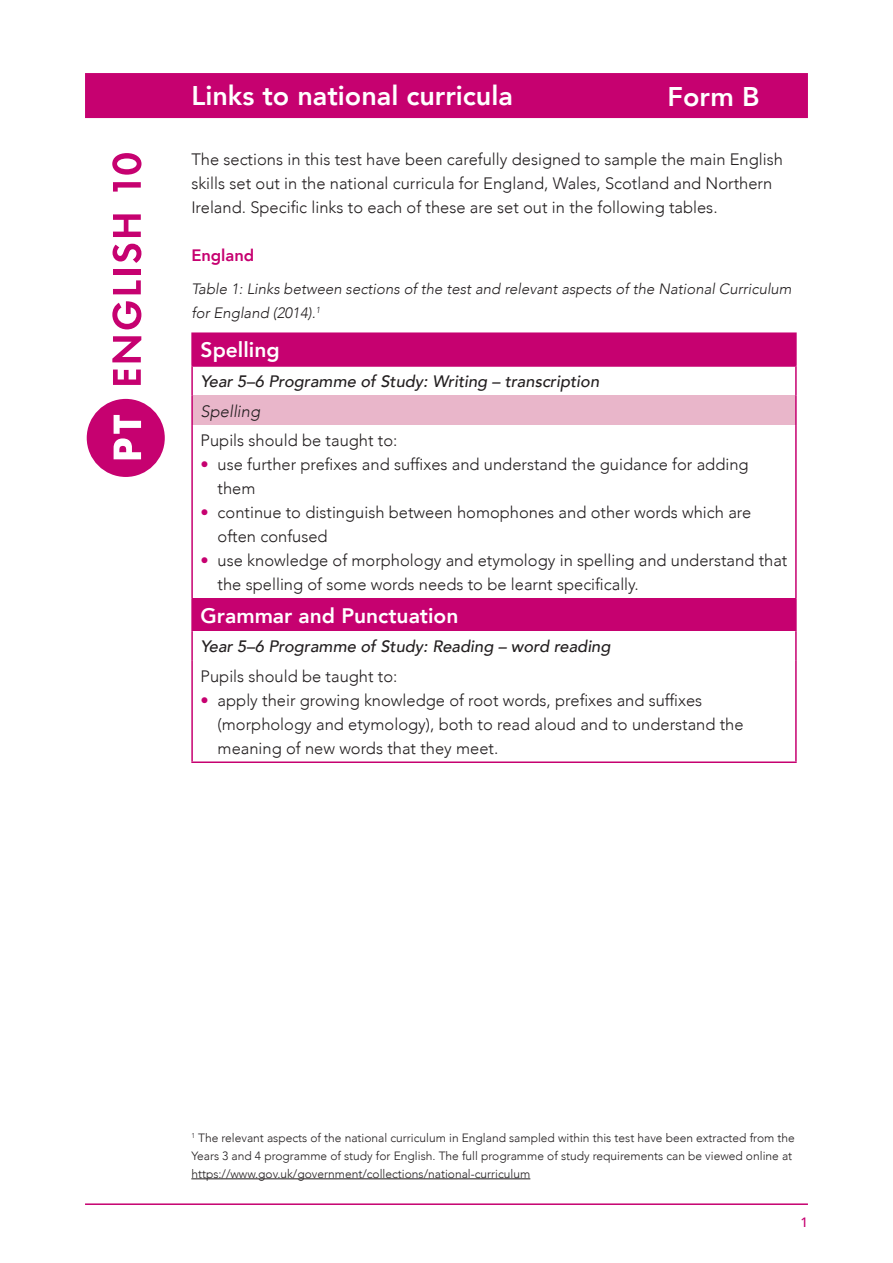
<style>
.page{position:relative;width:893px;height:1263px;background:#fff}
.page>*{position:absolute;margin:0;border:0;box-sizing:border-box;transform-origin:0 0}
.A_Head_RIGHT{font:800 27px "Avenir";color:#fff}
.Main_text_2mm_after{font:800 27px "Avenir";color:#fff}
.Main_Text{font:800 21px "Avenir";color:#fff}
.Bulleted_text{font:300 16.5px/24px "Avenir";color:#231f20}
.Main_Text-2{font:300 16.5px/24px "Avenir";color:#231f20}
.Main_Text-3{font:italic 500 16.5px "Avenir";color:#231f20}
.Table_B_Head{font:italic 300 16.5px "Avenir";color:#231f20}
.C_Head{font:800 16.5px "Avenir";color:#c60170}
.Table_caption{font:italic 300 15px/24px "Avenir";color:#231f20}
.t1{font:500 13.5px "Avenir";color:#c60170}
.Main_Text-4{font:300 12px/18px "Avenir";color:#231f20}
.s1{color:#c60170}
</style>
<div class="page">
<hr style="left:85px;top:1203px;width:723px;height:2px;background:#c60170">
<div style="left:85px;top:73px;width:723px;height:45px;background:#c60170"></div>
<div style="left:192px;top:333px;width:604px;height:33px;background:#c60170"></div>
<div style="left:192px;top:396px;width:604px;height:29px;background:#e9b6ca"></div>
<div style="left:192px;top:598px;width:604px;height:33px;background:#c60170"></div>
<hr style="left:191px;top:334px;width:2px;height:31px;background:#c60170">
<hr style="left:191px;top:332px;width:606px;height:2px;background:#c60170">
<hr style="left:795px;top:334px;width:2px;height:31px;background:#c60170">
<hr style="left:191px;top:367px;width:2px;height:29px;background:#c60170">
<hr style="left:191px;top:365px;width:606px;height:2px;background:#c60170">
<hr style="left:795px;top:367px;width:2px;height:29px;background:#c60170">
<hr style="left:191px;top:396px;width:2px;height:29px;background:#c60170">
<hr style="left:795px;top:396px;width:2px;height:29px;background:#c60170">
<hr style="left:191px;top:425px;width:2px;height:173px;background:#c60170">
<hr style="left:795px;top:425px;width:2px;height:173px;background:#c60170">
<hr style="left:191px;top:598px;width:2px;height:33px;background:#c60170">
<hr style="left:795px;top:598px;width:2px;height:33px;background:#c60170">
<hr style="left:191px;top:631px;width:2px;height:30px;background:#c60170">
<hr style="left:795px;top:631px;width:2px;height:30px;background:#c60170">
<hr style="left:191px;top:661px;width:2px;height:100px;background:#c60170">
<hr style="left:795px;top:661px;width:2px;height:100px;background:#c60170">
<hr style="left:191px;top:761px;width:606px;height:2px;background:#c60170">
<hr style="left:191px;top:1178px;width:339px;height:1px;background:#231f20">
<div style="left:87px;top:399px;width:78px;height:78px;background:#c60170;border-radius:50%"></div>
<svg style="left:114px;top:415px;width:27px;height:44px"></svg>
<svg style="left:113px;top:369px;width:28px;height:16px"></svg>
<svg style="left:112px;top:336px;width:29px;height:26px"></svg>
<svg style="left:112px;top:301px;width:29px;height:28px"></svg>
<svg style="left:113px;top:280px;width:28px;height:14px"></svg>
<div style="left:113px;top:269px;width:28px;height:6px;background:#c60170"></div>
<svg style="left:113px;top:244px;width:28px;height:19px"></svg>
<svg style="left:113px;top:214px;width:28px;height:23px"></svg>
<svg style="left:113px;top:182px;width:28px;height:10px"></svg>
<svg style="left:112px;top:153px;width:30px;height:22px"></svg>
<p class="A_Head_RIGHT" style="left:191px;top:71px;width:323px">Links to national curricula</p>
<p class="Main_text_2mm_after" style="left:668px;top:72px;width:93px">Form B</p>
<p class="Main_Text-2" style="left:191px;top:148px;width:593px">The sections in this test have been carefully designed to sample the main English skills set out in the national curricula for England, Wales, Scotland and Northern<br>Ireland. Specific links to each of these are set out in the following tables.</p>
<p class="C_Head" style="left:191px;top:241px;width:64px">England</p>
<p class="Table_caption" style="left:191px;top:277px;width:602px">Table 1: Links between sections of the test and relevant aspects of the National Curriculum for England (2014).<sup>1</sup></p>
<p class="Main_Text" style="left:201px;top:331px;width:81px">Spelling</p>
<p class="Main_Text-3" style="left:201px;top:372px;width:400px">Year 5–6 Programme of Study: Writing – transcription</p>
<p class="Table_B_Head" style="left:201px;top:401px;width:61px">Spelling</p>
<p class="Main_Text-2" style="left:201px;top:428px;width:198px">Pupils should be taught to:</p>
<p class="Bulleted_text" style="left:218px;top:452px;width:533px;text-indent:-17px"><span class="s1">•</span> use further prefixes and suffixes and understand the guidance for adding them</p>
<p class="Bulleted_text" style="left:218px;top:500px;width:535px;text-indent:-17px"><span class="s1">•</span> continue to distinguish between homophones and other words which are often confused</p>
<p class="Bulleted_text" style="left:218px;top:548px;width:571px;text-indent:-17px"><span class="s1">•</span> use knowledge of morphology and etymology in spelling and understand that the spelling of some words needs to be learnt specifically.</p>
<p class="Main_Text" style="left:201px;top:596px;width:259px">Grammar and Punctuation</p>
<p class="Main_Text-3" style="left:201px;top:637px;width:411px">Year 5–6 Programme of Study: Reading – word reading</p>
<p class="Main_Text-2" style="left:201px;top:664px;width:198px">Pupils should be taught to:</p>
<p class="Bulleted_text" style="left:218px;top:688px;width:527px;text-indent:-17px"><span class="s1">•</span> apply their growing knowledge of root words, prefixes and suffixes (morphology and etymology), both to read aloud and to understand the meaning of new words that they meet.</p>
<p class="Main_Text-4" style="left:191px;top:1129px;width:605px"><sup>1</sup> The relevant aspects of the national curriculum in England sampled within this test have been extracted from the<br>Years 3 and 4 programme of study for English. The full programme of study requirements can be viewed online at https://www.gov.uk/government/collections/national-curriculum</p>
<p class="t1" style="left:800px;top:1210px;width:9px">1</p>
</div>
